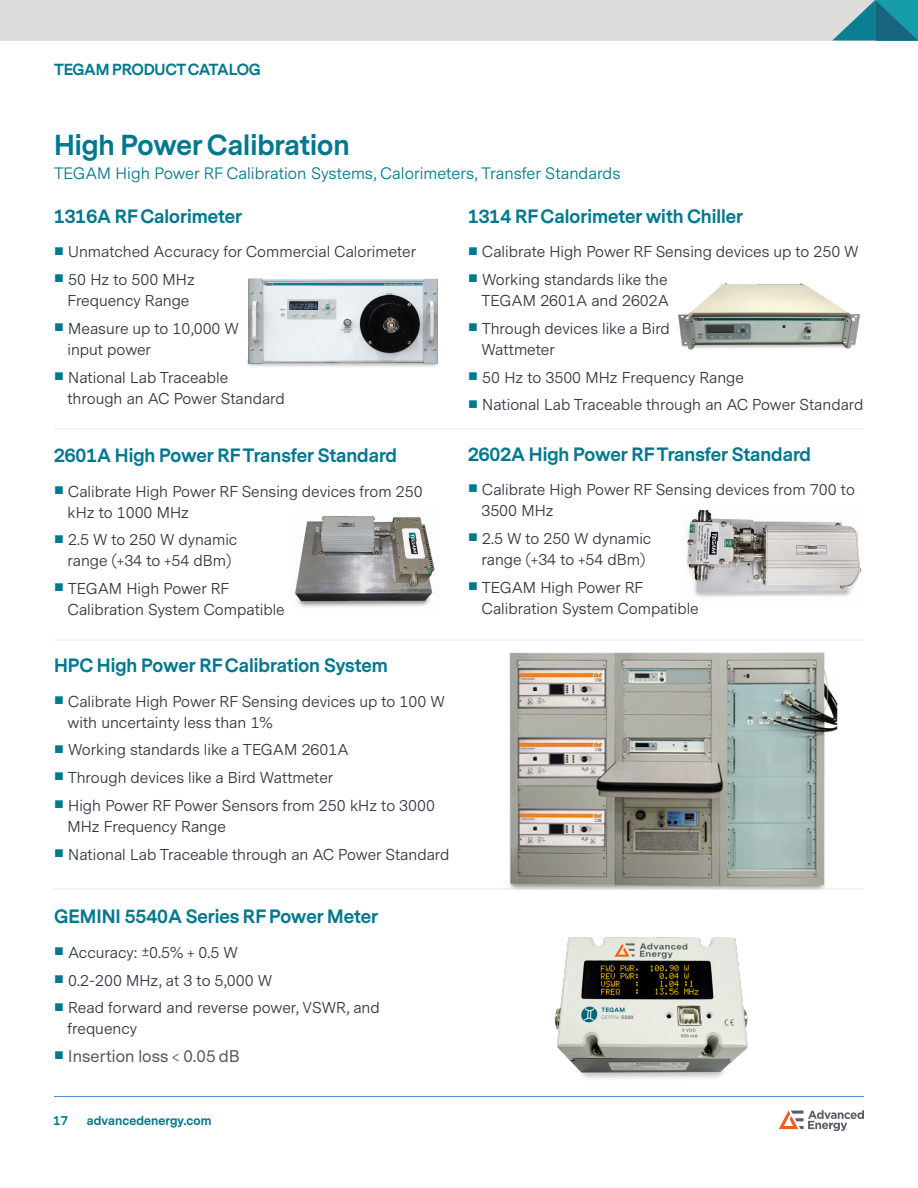
<style>
.page{position:relative;width:918px;height:1188px;background:#fff}
.page>*{position:absolute;margin:0;border:0;box-sizing:border-box;transform-origin:0 0}
.AE___Page_Heading{font:700 27px "Messina Sans";color:#01788e}
.AE__Colored_Subhead{font:700 18px "Messina Sans";color:#01788e}
.AE___Page_Body{font:16.5px "Messina Sans";color:#01788e}
.AE___Bullets{font:15.75px/21px "Messina Sans";color:#323640}
.AE___Bullets-2{font:15.75px "Messina Sans";letter-spacing:.01em;color:#57585a}
.t1{font:700 15px "Messina Sans";letter-spacing:-.015em;color:#01788e}
.t2{font:700 12px "Messina Sans";letter-spacing:.01em;color:#01788e}
.s1{color:#01788e}
</style>
<div class="page">
<hr style="left:54px;top:1096px;width:810px;height:1px;background:#5090cc">
<svg style="left:779px;top:1110px;width:85px;height:21px"></svg>
<hr style="left:54px;top:428px;width:810px;height:2px;background:#5a5c66">
<hr style="left:54px;top:639px;width:810px;height:2px;background:#5a5c66">
<img style="left:246px;top:278px;width:193px;height:89px">
<img style="left:678px;top:283px;width:183px;height:67px">
<img style="left:295px;top:516px;width:140px;height:91px">
<img style="left:687px;top:510px;width:175px;height:87px">
<img style="left:509px;top:652px;width:329px;height:236px">
<hr style="left:54px;top:888px;width:810px;height:2px;background:#5a5c66">
<img style="left:555px;top:937px;width:193px;height:142px">
<div style="left:0;top:0;width:875px;height:40px;background:#dddddb"></div>
<svg style="left:833px;top:0;width:85px;height:40px"></svg>
<p class="t1" style="left:54px;top:59px;width:208px">TEGAM PRODUCT CATALOG</p>
<p class="AE___Page_Heading" style="left:54px;top:126px;width:297px">High Power Calibration</p>
<p class="AE___Page_Body" style="left:54px;top:163px;width:568px">TEGAM High Power RF Calibration Systems, Calorimeters, Transfer Standards</p>
<p class="AE__Colored_Subhead" style="left:54px;top:204px;width:190px">1316A RF Calorimeter</p>
<p class="AE___Bullets" style="left:54px;top:242px;width:364px"><span class="s1">■</span> Unmatched Accuracy for Commercial Calorimeter</p>
<p class="AE___Bullets" style="left:54px;top:270px;width:142px;text-align:center"><span class="s1">■</span> 50 Hz to 500 MHz<br>Frequency Range</p>
<p class="AE___Bullets" style="left:68px;top:319px;width:173px;text-indent:-14px"><span class="s1">■</span> Measure up to 10,000 W input power</p>
<p class="AE___Bullets" style="left:68px;top:367px;width:219px;text-indent:-14px"><span class="s1">■</span> National Lab Traceable through an AC Power Standard</p>
<p class="AE__Colored_Subhead" style="left:468px;top:204px;width:277px">1314 RF Calorimeter with Chiller</p>
<p class="AE___Bullets" style="left:468px;top:242px;width:392px"><span class="s1">■</span> Calibrate High Power RF Sensing devices up to 250 W</p>
<p class="AE___Bullets" style="left:468px;top:270px;width:203px;text-align:right"><span class="s1">■</span> Working standards like the<br>TEGAM 2601A and 2602A</p>
<p class="AE___Bullets" style="left:482px;top:319px;width:190px;text-indent:-14px"><span class="s1">■</span> Through devices like a Bird<br>Wattmeter</p>
<p class="AE___Bullets" style="left:468px;top:367px;width:277px"><span class="s1">■</span> 50 Hz to 3500 MHz Frequency Range</p>
<p class="AE___Bullets" style="left:468px;top:395px;width:397px"><span class="s1">■</span> National Lab Traceable through an AC Power Standard</p>
<p class="AE__Colored_Subhead" style="left:468px;top:441px;width:345px">2602A High Power RF Transfer Standard</p>
<p class="AE___Bullets" style="left:482px;top:480px;width:375px;text-indent:-14px"><span class="s1">■</span> Calibrate High Power RF Sensing devices from 700 to<br>3500 MHz</p>
<p class="AE___Bullets" style="left:468px;top:529px;width:185px;text-align:center"><span class="s1">■</span> 2.5 W to 250 W dynamic range (+34 to +54 dBm)</p>
<p class="AE___Bullets" style="left:482px;top:577px;width:219px;text-indent:-14px"><span class="s1">■</span> TEGAM High Power RF<br>Calibration System Compatible</p>
<p class="AE__Colored_Subhead" style="left:54px;top:443px;width:345px">2601A High Power RF Transfer Standard</p>
<p class="AE___Bullets" style="left:68px;top:481px;width:357px;text-indent:-14px"><span class="s1">■</span> Calibrate High Power RF Sensing devices from 250 kHz to 1000 MHz</p>
<p class="AE___Bullets" style="left:54px;top:530px;width:185px;text-align:center"><span class="s1">■</span> 2.5 W to 250 W dynamic range (+34 to +54 dBm)</p>
<p class="AE___Bullets" style="left:68px;top:579px;width:219px;text-indent:-14px"><span class="s1">■</span> TEGAM High Power RF<br>Calibration System Compatible</p>
<p class="AE__Colored_Subhead" style="left:54px;top:653px;width:335px">HPC High Power RF Calibration System</p>
<p class="AE___Bullets" style="left:68px;top:691px;width:379px;text-indent:-14px"><span class="s1">■</span> Calibrate High Power RF Sensing devices up to 100 W with uncertainty less than 1%</p>
<p class="AE___Bullets" style="left:54px;top:740px;width:296px"><span class="s1">■</span> Working standards like a TEGAM 2601A</p>
<p class="AE___Bullets" style="left:54px;top:768px;width:281px"><span class="s1">■</span> Through devices like a Bird Wattmeter</p>
<p class="AE___Bullets" style="left:68px;top:796px;width:369px;text-indent:-14px"><span class="s1">■</span> High Power RF Power Sensors from 250 kHz to 3000<br>MHz Frequency Range</p>
<p class="AE___Bullets" style="left:54px;top:844px;width:397px"><span class="s1">■</span> National Lab Traceable through an AC Power Standard</p>
<p class="AE__Colored_Subhead" style="left:54px;top:904px;width:326px">GEMINI 5540A Series RF Power Meter</p>
<p class="AE___Bullets" style="left:54px;top:943px;width:185px"><span class="s1">■</span> Accuracy: ±0.5% + 0.5 W</p>
<p class="AE___Bullets" style="left:54px;top:970px;width:220px"><span class="s1">■</span> 0.2-200 MHz, at 3 to 5,000 W</p>
<p class="AE___Bullets" style="left:68px;top:998px;width:314px;text-indent:-14px"><span class="s1">■</span> Read forward and reverse power, VSWR, and frequency</p>
<p class="AE___Bullets-2" style="left:54px;top:1046px;width:187px"><span class="s1">■</span> Insertion loss &lt; 0.05 dB</p>
<p class="t2" style="left:53px;top:1113px;width:16px">17</p>
<p class="t2" style="left:87px;top:1113px;width:126px">advancedenergy.com</p>
</div>
